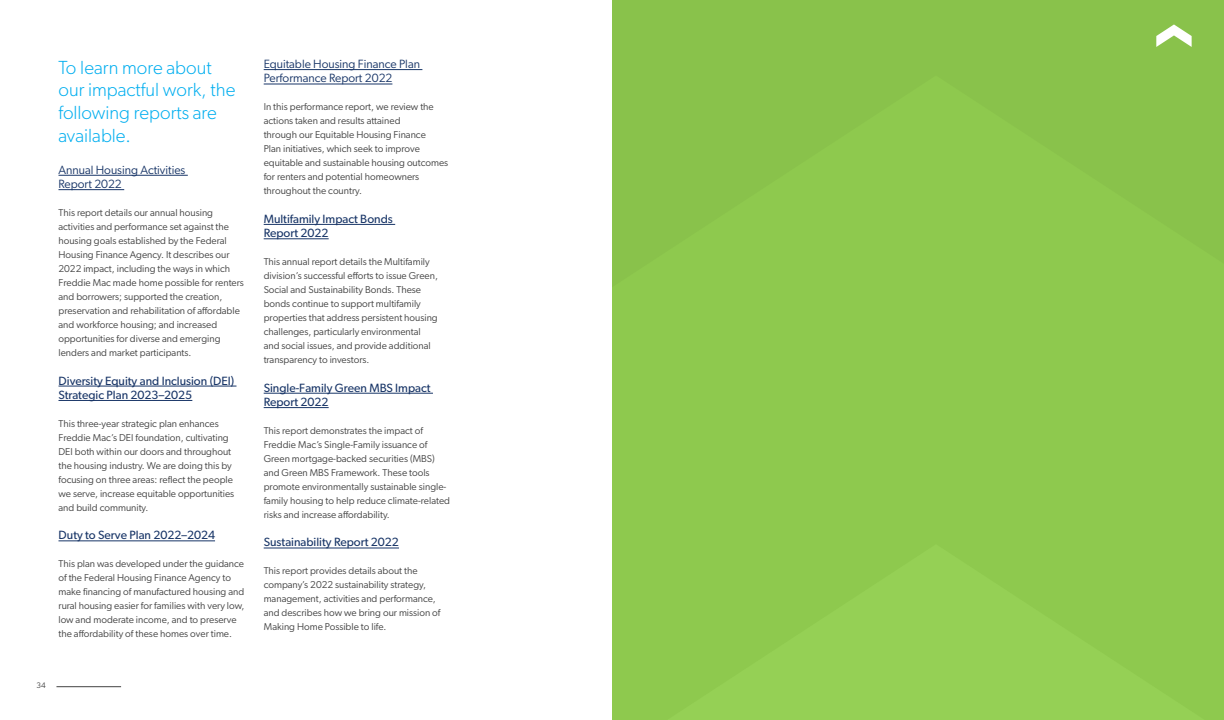
<style>
.page{position:relative;width:1224px;height:720px;background:#fff}
.page>*{position:absolute;margin:0;border:0;box-sizing:border-box;transform-origin:0 0}
.t1{font:300 19px/22.8px "Gibson";color:#00aeef}
.t2{font:12px/14.4px "Gibson";color:#183567}
.t3{font:12px/14.4px "Gibson";color:#183567}
.t4{font:10px/14px "Gibson";color:#434343}
.t5{font:8px "Gibson";color:#434343}
</style>
<div class="page">
<div style="left:612px;top:287px;width:612px;height:433px;background:#8ec94e"></div>
<div style="left:612px;top:0;width:612px;height:287px;background:#89c24b"></div>
<hr style="left:58px;top:175px;width:130px;height:1px;background:#183567">
<hr style="left:58px;top:189px;width:66px;height:1px;background:#183567">
<hr style="left:58px;top:386px;width:179px;height:1px;background:#183567">
<hr style="left:58px;top:400px;width:134px;height:1px;background:#183567">
<hr style="left:58px;top:541px;width:157px;height:1px;background:#183567">
<hr style="left:264px;top:69px;width:158px;height:1px;background:#183567">
<hr style="left:264px;top:84px;width:128px;height:1px;background:#183567">
<hr style="left:264px;top:224px;width:131px;height:1px;background:#183567">
<hr style="left:264px;top:238px;width:65px;height:1px;background:#183567">
<hr style="left:264px;top:393px;width:169px;height:1px;background:#183567">
<hr style="left:264px;top:407px;width:65px;height:1px;background:#183567">
<hr style="left:264px;top:548px;width:135px;height:1px;background:#183567">
<svg style="left:1156px;top:24px;width:36px;height:23px"></svg>
<hr style="left:56px;top:686px;width:65px;height:1px;background:#434343">
<h1 class="t1" style="left:58px;top:56px;width:178px">To learn more about our impactful work, the following reports are available.</h1>
<p class="t3" style="left:264px;top:57px;width:158px">Equitable Housing Finance Plan<br>Performance Report 2022</p>
<p class="t4" style="left:264px;top:100px;width:186px">In this performance report, we review the actions taken and results attained<br>through our Equitable Housing Finance<br>Plan initiatives, which seek to improve equitable and sustainable housing outcomes for renters and potential homeowners throughout the country.</p>
<p class="t2" style="left:264px;top:211px;width:131px">Multifamily Impact Bonds<br>Report 2022</p>
<p class="t4" style="left:264px;top:255px;width:176px">This annual report details the Multifamily division’s successful efforts to issue Green, Social and Sustainability Bonds. These bonds continue to support multifamily properties that address persistent housing challenges, particularly environmental and social issues, and provide additional transparency to investors.</p>
<p class="t2" style="left:264px;top:380px;width:168px">Single-Family Green MBS Impact<br>Report 2022</p>
<p class="t4" style="left:264px;top:424px;width:188px">This report demonstrates the impact of Freddie Mac’s Single-Family issuance of Green mortgage-backed securities (MBS) and Green MBS Framework. These tools promote environmentally sustainable single&shy;family housing to help reduce climate-related risks and increase affordability.</p>
<p class="t2" style="left:264px;top:535px;width:137px">Sustainability Report 2022</p>
<p class="t4" style="left:264px;top:564px;width:178px">This report provides details about the company’s 2022 sustainability strategy, management, activities and performance, and describes how we bring our mission of Making Home Possible to life.</p>
<p class="t3" style="left:58px;top:162px;width:128px">Annual Housing Activities<br>Report 2022</p>
<p class="t4" style="left:58px;top:206px;width:187px">This report details our annual housing activities and performance set against the housing goals established by the Federal Housing Finance Agency. It describes our 2022 impact, including the ways in which Freddie Mac made home possible for renters and borrowers; supported the creation, preservation and rehabilitation of affordable and workforce housing; and increased opportunities for diverse and emerging lenders and market participants.</p>
<p class="t2" style="left:58px;top:373px;width:177px">Diversity Equity and Inclusion (DEI)<br>Strategic Plan 2023–2025</p>
<p class="t4" style="left:58px;top:416px;width:177px">This three-year strategic plan enhances Freddie Mac’s DEI foundation, cultivating DEI both within our doors and throughout the housing industry. We are doing this by focusing on three areas: reflect the people we serve, increase equitable opportunities and build community.</p>
<p class="t2" style="left:58px;top:528px;width:158px">Duty to Serve Plan 2022–2024</p>
<p class="t4" style="left:58px;top:557px;width:187px">This plan was developed under the guidance of the Federal Housing Finance Agency to make financing of manufactured housing and rural housing easier for families with very low, low and moderate income, and to preserve the affordability of these homes over time.</p>
<p class="t5" style="left:36px;top:681px;width:11px">34</p>
</div>
